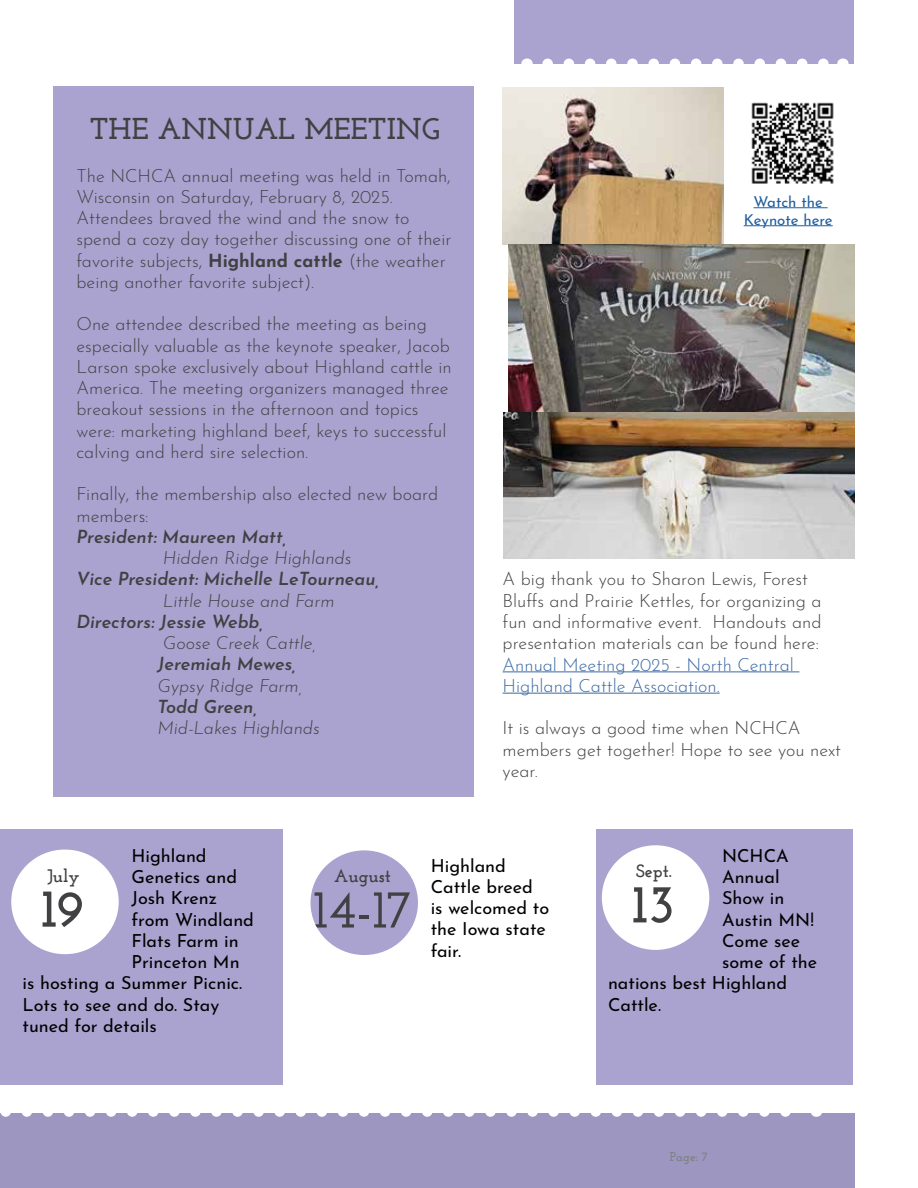
<style>
.page{position:relative;width:918px;height:1188px;background:#fff}
.page>*{position:absolute;margin:0;border:0;box-sizing:border-box;transform-origin:0 0}
.t1{font:600 54px "Josefin Slab";color:#414042}
.t2{font:700 54px "Josefin Slab";color:#414042}
.t3{font:700 30px "Josefin Slab";color:#414042}
.t4{font:300 18px/21.3px "Josefin Sans";color:#414042}
.t5{font:18px/21.3px "Josefin Sans";color:#000}
.t6{font:italic 600 18px "Josefin Sans";color:#414042}
.t7{font:italic 300 18px "Josefin Sans";color:#414042}
.t8{font:300 18px/21.3px "Josefin Sans";color:#3a68a5}
.t9{font:700 18px "Josefin Slab";color:#414042}
.t10{font:15px/18px "Josefin Sans";color:#215e9e;text-align:center}
.t11{font:700 12.75px "Josefin Slab";color:#808285}
.s1{font-weight:700}
</style>
<div class="page">
<div style="left:0;top:1113px;width:854px;height:75px;background:#9c96c1"></div>
<svg style="left:1px;top:1113px;width:790px;height:4px"></svg>
<div style="left:515px;top:0;width:339px;height:64px;background:#aaa3d0"></div>
<svg style="left:548px;top:59px;width:281px;height:5px"></svg>
<div style="left:53px;top:87px;width:421px;height:710px;background:#aaa3d0"></div>
<div style="left:0;top:829px;width:283px;height:255px;background:#aaa3d0"></div>
<div style="left:596px;top:829px;width:257px;height:255px;background:#aaa3d0"></div>
<div style="left:311px;top:850px;width:107px;height:105px;background:#aaa3d0;border-radius:50%"></div>
<div style="left:11px;top:850px;width:108px;height:104px;background:#fff;border-radius:50%"></div>
<img style="left:503px;top:88px;width:221px;height:156px">
<hr style="left:503px;top:671px;width:296px;height:1px;background:#3a68a5">
<hr style="left:503px;top:693px;width:217px;height:1px;background:#3a68a5">
<img style="left:751px;top:102px;width:83px;height:82px">
<div style="left:602px;top:845px;width:107px;height:105px;background:#fff;border-radius:50%"></div>
<img style="left:508px;top:244px;width:347px;height:168px">
<img style="left:504px;top:412px;width:351px;height:147px">
<hr style="left:754px;top:207px;width:74px;height:1px;background:#215e9e">
<hr style="left:744px;top:225px;width:89px;height:1px;background:#215e9e">
<h2 class="t3" style="left:90px;top:111px;width:352px">THE ANNUAL MEETING</h2>
<p class="t4" style="left:77px;top:163px;width:377px">The NCHCA annual meeting was held in Tomah, Wisconsin on Saturday, February 8, 2025.<br>Attendees braved the wind and the snow to spend a cozy day together discussing one of their favorite subjects, <span class="s1">Highland cattle</span> (the weather being another favorite subject).</p>
<p class="t4" style="left:77px;top:312px;width:377px">One attendee described the meeting as being especially valuable as the keynote speaker, Jacob Larson spoke exclusively about Highland cattle in America. The meeting organizers managed three breakout sessions in the afternoon and topics were: marketing highland beef, keys to successful calving and herd sire selection.</p>
<p class="t4" style="left:77px;top:482px;width:363px">Finally, the membership also elected new board members:</p>
<p class="t6" style="left:77px;top:521px;width:211px">President: Maureen Matt,</p>
<p class="t7" style="left:163px;top:543px;width:190px">Hidden Ridge Highlands</p>
<p class="t6" style="left:77px;top:564px;width:304px">Vice President: Michelle LeTourneau,</p>
<p class="t7" style="left:163px;top:586px;width:173px">Little House and Farm</p>
<p class="t6" style="left:77px;top:606px;width:188px">Directors: Jessie Webb,</p>
<p class="t7" style="left:163px;top:628px;width:155px">Goose Creek Cattle,</p>
<p class="t6" style="left:158px;top:649px;width:140px">Jeremiah Mewes,</p>
<p class="t7" style="left:158px;top:671px;width:146px">Gypsy Ridge Farm,</p>
<p class="t6" style="left:158px;top:691px;width:101px">Todd Green,</p>
<p class="t7" style="left:158px;top:713px;width:164px">Mid-Lakes Highlands</p>
<p class="t10" style="left:744px;top:191px;width:90px">Watch the<br>Keynote here</p>
<p class="t4" style="left:503px;top:567px;width:320px">A big thank you to Sharon Lewis, Forest Bluffs and Prairie Kettles, for organizing a fun and informative event. Handouts and presentation materials can be found here:</p>
<p class="t8" style="left:503px;top:652px;width:293px">Annual Meeting 2025 - North Central<br>Highland Cattle Association.</p>
<p class="t4" style="left:503px;top:716px;width:340px">It is always a good time when NCHCA members get together! Hope to see you next year.</p>
<p class="t5" style="left:131px;top:843px;width:77px">Highland</p>
<p class="t5" style="left:131px;top:864px;width:107px">Genetics and</p>
<p class="t5" style="left:131px;top:885px;width:87px">Josh Krenz</p>
<p class="t5" style="left:131px;top:906px;width:124px">from Windland</p>
<p class="t5" style="left:131px;top:928px;width:109px">Flats Farm in</p>
<p class="t5" style="left:131px;top:949px;width:110px">Princeton Mn</p>
<p class="t5" style="left:23px;top:970px;width:221px">is hosting a Summer Picnic.</p>
<p class="t5" style="left:23px;top:992px;width:198px">Lots to see and do. Stay</p>
<p class="t5" style="left:23px;top:1013px;width:136px">tuned for details</p>
<p class="t9" style="left:47px;top:865px;width:34px">July</p>
<h1 class="t2" style="left:41px;top:876px;width:46px">19</h1>
<p class="t9" style="left:334px;top:866px;width:58px">August</p>
<h1 class="t1" style="left:313px;top:877px;width:101px">14-17</h1>
<p class="t5" style="left:431px;top:852px;width:120px">Highland<br>Cattle breed is welcomed to the Iowa state fair.</p>
<p class="t5" style="left:722px;top:843px;width:68px">NCHCA</p>
<p class="t5" style="left:722px;top:864px;width:59px">Annual</p>
<p class="t5" style="left:722px;top:885px;width:64px">Show in</p>
<p class="t5" style="left:722px;top:906px;width:93px">Austin MN!</p>
<p class="t5" style="left:722px;top:928px;width:80px">Come see</p>
<p class="t5" style="left:722px;top:949px;width:97px">some of the</p>
<p class="t5" style="left:608px;top:970px;width:181px">nations best Highland</p>
<p class="t5" style="left:608px;top:992px;width:55px">Cattle.</p>
<p class="t9" style="left:636px;top:861px;width:37px">Sept.</p>
<h1 class="t2" style="left:632px;top:872px;width:45px">13</h1>
<p class="t11" style="left:670px;top:1149px;width:40px">Page: 7</p>
</div>
